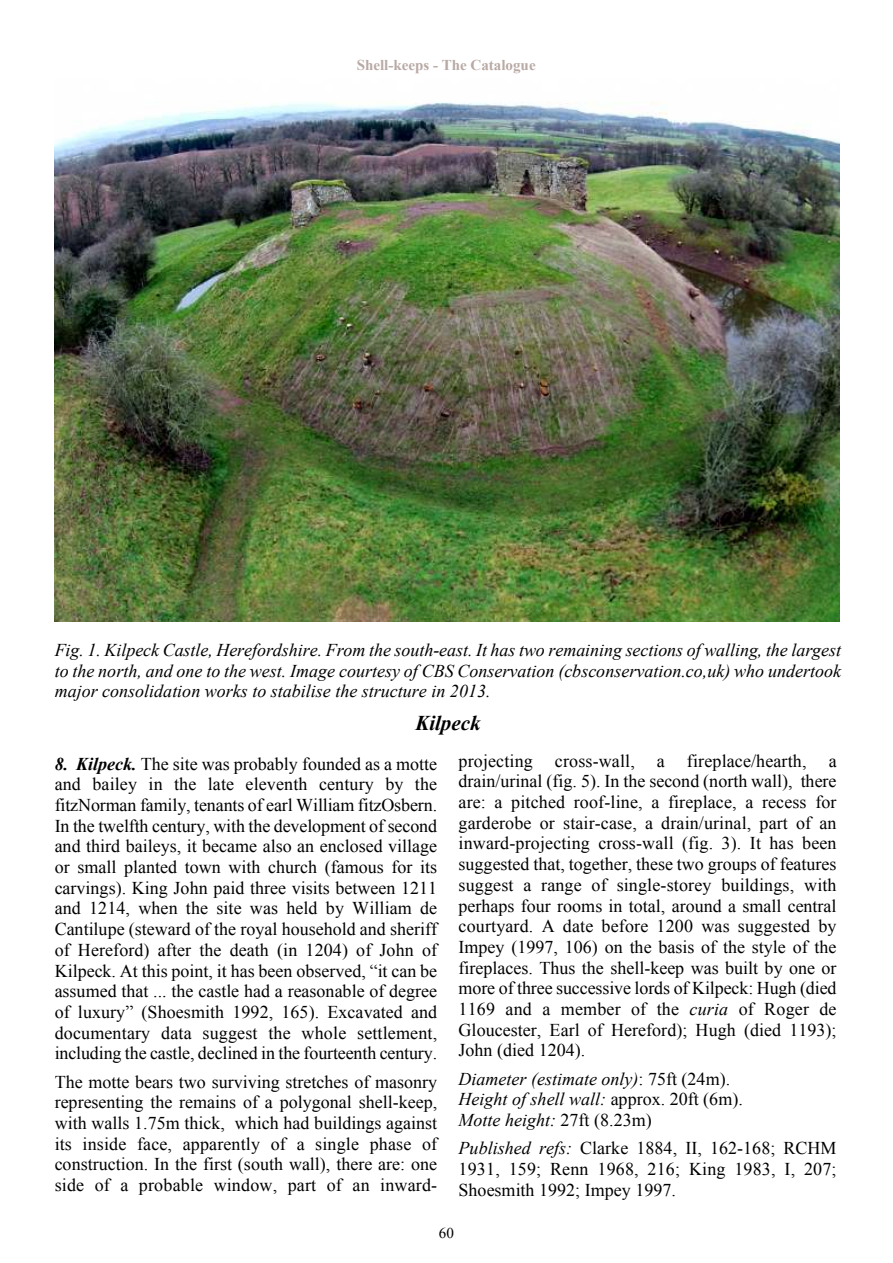
<style>
.page{position:relative;width:893px;height:1263px;background:#fff}
.page>*{position:absolute;margin:0;border:0;box-sizing:border-box;transform-origin:0 0}
.t1{font:italic 700 21px "Times New Roman";color:#000}
.t2{font:18px/20.6px "Times New Roman";color:#000;text-align:justify}
.t3{font:italic 18px/20.6px "Times New Roman";color:#000}
.t4{font:700 15px "Times New Roman";color:#b8a9a4}
.t5{font:15px "Times New Roman";color:#000}
.s1{font-weight:700;font-style:italic}
.s2{font-style:italic}
.s3{font-style:normal}
</style>
<div class="page">
<img style="left:55px;top:102px;width:785px;height:519px">
<p class="t4" style="left:357px;top:60px;width:180px">Shell-keeps - The Catalogue</p>
<p class="t3" style="left:55px;top:641px;width:788px;text-align:justify">Fig. 1. Kilpeck Castle, Herefordshire. From the south-east. It has two remaining sections of walling, the largest to the north, and one to the west. Image courtesy of CBS Conservation (cbsconservation.co,uk) who undertook major consolidation works to stabilise the structure in 2013.</p>
<p class="t1" style="left:415px;top:716px;width:67px">Kilpeck</p>
<p class="t2" style="left:55px;top:755px;width:384px"><span class="s1">8. Kilpeck.</span> The site was probably founded as a motte and bailey in the late eleventh century by the fitzNorman family, tenants of earl William fitzOsbern.<br>In the twelfth century, with the development of second and third baileys, it became also an enclosed village or small planted town with church (famous for its carvings). King John paid three visits between 1211 and 1214, when the site was held by William de Cantilupe (steward of the royal household and sheriff of Hereford) after the death (in 1204) of John of Kilpeck. At this point, it has been observed, “it can be assumed that ... the castle had a reasonable of degree of luxury” (Shoesmith 1992, 165). Excavated and documentary data suggest the whole settlement, including the castle, declined in the fourteenth century.</p>
<p class="t2" style="left:55px;top:1073px;width:384px">The motte bears two surviving stretches of masonry representing the remains of a polygonal shell-keep, with walls 1.75m thick, which had buildings against its inside face, apparently of a single phase of construction. In the first (south wall), there are: one side of a probable window, part of an inward-</p>
<p class="t2" style="left:459px;top:752px;width:380px">projecting cross-wall, a fireplace/hearth, a drain/urinal (fig. 5). In the second (north wall), there are: a pitched roof-line, a fireplace, a recess for garderobe or stair-case, a drain/urinal, part of an inward-projecting cross-wall (fig. 3). It has been suggested that, together, these two groups of features suggest a range of single-storey buildings, with perhaps four rooms in total, around a small central courtyard. A date before 1200 was suggested by Impey (1997, 106) on the basis of the style of the fireplaces. Thus the shell-keep was built by one or more of three successive lords of Kilpeck: Hugh (died 1169 and a member of the <span class="s2">curia</span> of Roger de Gloucester, Earl of Hereford); Hugh (died 1193); John (died 1204).</p>
<p class="t3" style="left:459px;top:1070px;width:286px">Diameter (estimate only)<span class="s3">: 75ft (24m).<br></span>Height of shell wall: <span class="s3">approx. 20ft (6m).<br></span>Motte height: <span class="s3">27ft (8.23m)</span></p>
<p class="t2" style="left:459px;top:1139px;width:380px"><span class="s2">Published refs:</span> Clarke 1884, II, 162-168; RCHM 1931, 159; Renn 1968, 216; King 1983, I, 207; Shoesmith 1992; Impey 1997.</p>
<p class="t5" style="left:439px;top:1227px;width:17px">60</p>
</div>
